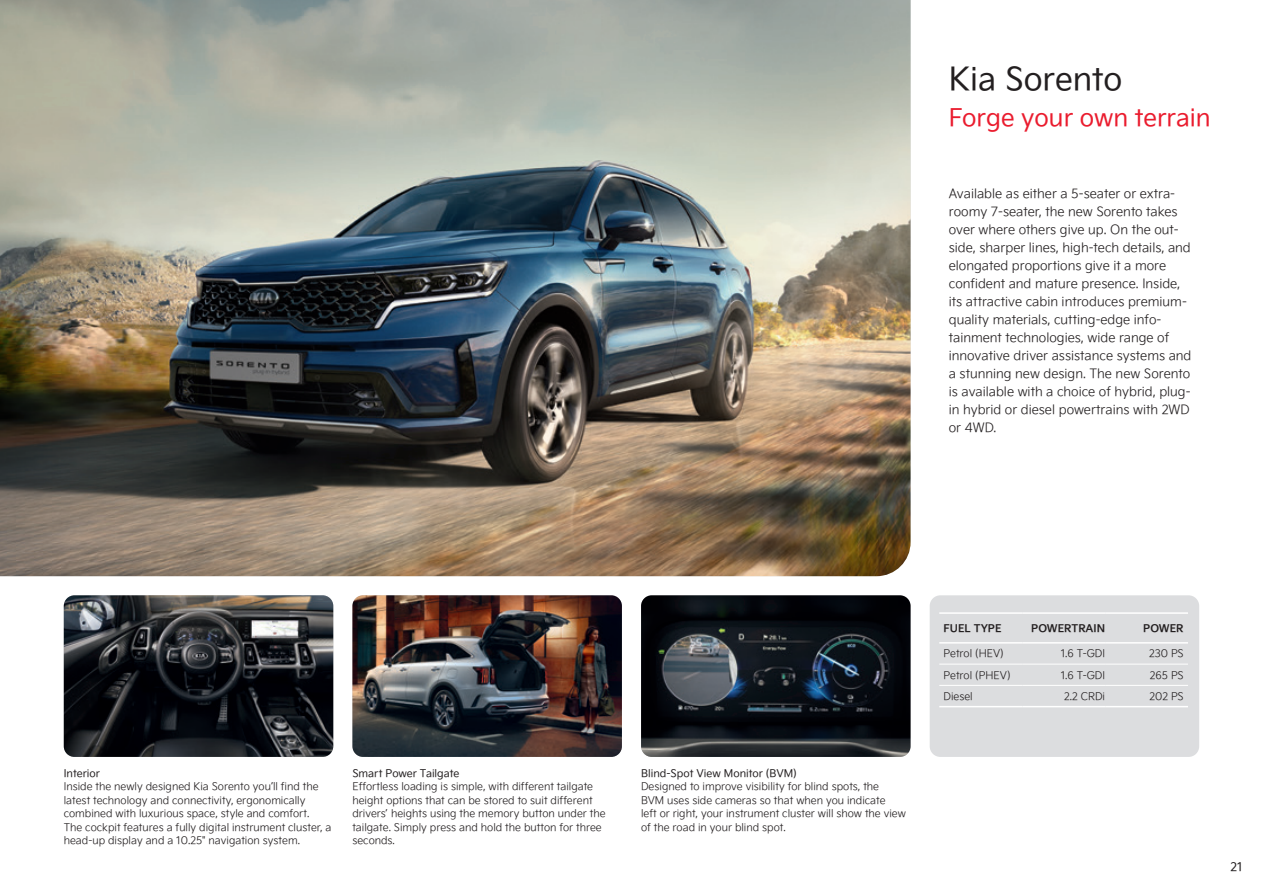
<style>
.page{position:relative;width:1263px;height:893px;background:#fff}
.page>*{position:absolute;margin:0;border:0;box-sizing:border-box;transform-origin:0 0}
.t1{font:31.5px "Kia Signature OTF Regular";color:#231f20}
.t2{font:24px "Kia Signature OTF Regular";color:#ea1c2e}
.t3{font:12.75px/18px "Kia Signature OTF Light";color:#231f20}
.t4{font:12px "Kia Signature OTF Regular";color:#231f20}
.t5{font:10.5px/13.5px "Kia Signature OTF Light";color:#231f20}
.t6{font:10.5px "Kia Signature OTF Regular";color:#231f20}
.t7{font:10.5px "Kia Signature OTF Bold";color:#231f20}
</style>
<div class="page">
<img style="left:352px;top:595px;width:270px;height:162px">
<img style="left:641px;top:595px;width:269px;height:162px">
<img style="left:64px;top:595px;width:269px;height:162px">
<img style="left:0;top:0;width:910px;height:576px">
<div style="left:930px;top:595px;width:269px;height:162px;background:#dcdddf;border-radius:11px"></div>
<hr style="left:939px;top:612px;width:83px;height:2px;background:#fff">
<hr style="left:1022px;top:612px;width:83px;height:2px;background:#fff">
<hr style="left:1105px;top:612px;width:83px;height:2px;background:#fff">
<hr style="left:939px;top:706px;width:83px;height:1px;background:#fff">
<hr style="left:1022px;top:706px;width:83px;height:1px;background:#fff">
<hr style="left:1105px;top:706px;width:83px;height:1px;background:#fff">
<hr style="left:939px;top:642px;width:83px;height:2px;background:#fff">
<hr style="left:1022px;top:642px;width:83px;height:2px;background:#fff">
<hr style="left:1105px;top:642px;width:83px;height:2px;background:#fff">
<hr style="left:939px;top:664px;width:83px;height:1px;background:#fff">
<hr style="left:1022px;top:664px;width:83px;height:1px;background:#fff">
<hr style="left:1105px;top:664px;width:83px;height:1px;background:#fff">
<hr style="left:939px;top:685px;width:83px;height:1px;background:#fff">
<hr style="left:1022px;top:685px;width:83px;height:1px;background:#fff">
<hr style="left:1105px;top:685px;width:83px;height:1px;background:#fff">
<h1 class="t1" style="left:949px;top:56px;width:175px">Kia Sorento</h1>
<h2 class="t2" style="left:949px;top:100px;width:263px">Forge your own terrain</h2>
<p class="t3" style="left:949px;top:184px;width:244px">Available as either a 5-seater or extra&shy;roomy 7-seater, the new Sorento takes over where others give up. On the out&shy;side, sharper lines, high-tech details, and elongated proportions give it a more confident and mature presence. Inside, its attractive cabin introduces premium&shy;quality materials, cutting-edge info&shy;tainment technologies, wide range of innovative driver assistance systems and a stunning new design. The new Sorento is available with a choice of hybrid, plug&shy;in hybrid or diesel powertrains with 2WD or 4WD.</p>
<p class="t6" style="left:64px;top:765px;width:38px">Interior</p>
<p class="t5" style="left:64px;top:779px;width:269px">Inside the newly designed Kia Sorento you’ll find the latest technology and connectivity, ergonomically combined with luxurious space, style and comfort.<br>The cockpit features a fully digital instrument cluster, a head-up display and a 10.25" navigation system.</p>
<p class="t6" style="left:352px;top:765px;width:109px">Smart Power Tailgate</p>
<p class="t5" style="left:352px;top:779px;width:255px">Effortless loading is simple, with different tailgate height options that can be stored to suit different drivers’ heights using the memory button under the tailgate. Simply press and hold the button for three seconds.</p>
<p class="t6" style="left:641px;top:765px;width:157px">Blind-Spot View Monitor (BVM)</p>
<p class="t5" style="left:641px;top:779px;width:266px">Designed to improve visibility for blind spots, the<br>BVM uses side cameras so that when you indicate<br>left or right, your instrument cluster will show the view of the road in your blind spot.</p>
<p class="t7" style="left:943px;top:620px;width:60px">FUEL TYPE</p>
<p class="t7" style="left:1031px;top:620px;width:75px">POWERTRAIN</p>
<p class="t7" style="left:1143px;top:620px;width:42px">POWER</p>
<p class="t5" style="left:943px;top:646px;width:62px">Petrol (HEV)</p>
<p class="t5" style="left:1061px;top:646px;width:46px">1.6 T-GDI</p>
<p class="t5" style="left:1149px;top:646px;width:36px">230 PS</p>
<p class="t5" style="left:943px;top:668px;width:68px">Petrol (PHEV)</p>
<p class="t5" style="left:1061px;top:668px;width:46px">1.6 T-GDI</p>
<p class="t5" style="left:1150px;top:668px;width:35px">265 PS</p>
<p class="t5" style="left:943px;top:689px;width:31px">Diesel</p>
<p class="t5" style="left:1064px;top:689px;width:43px">2.2 CRDi</p>
<p class="t5" style="left:1149px;top:689px;width:36px">202 PS</p>
<p class="t4" style="left:1230px;top:858px;width:14px">21</p>
</div>
